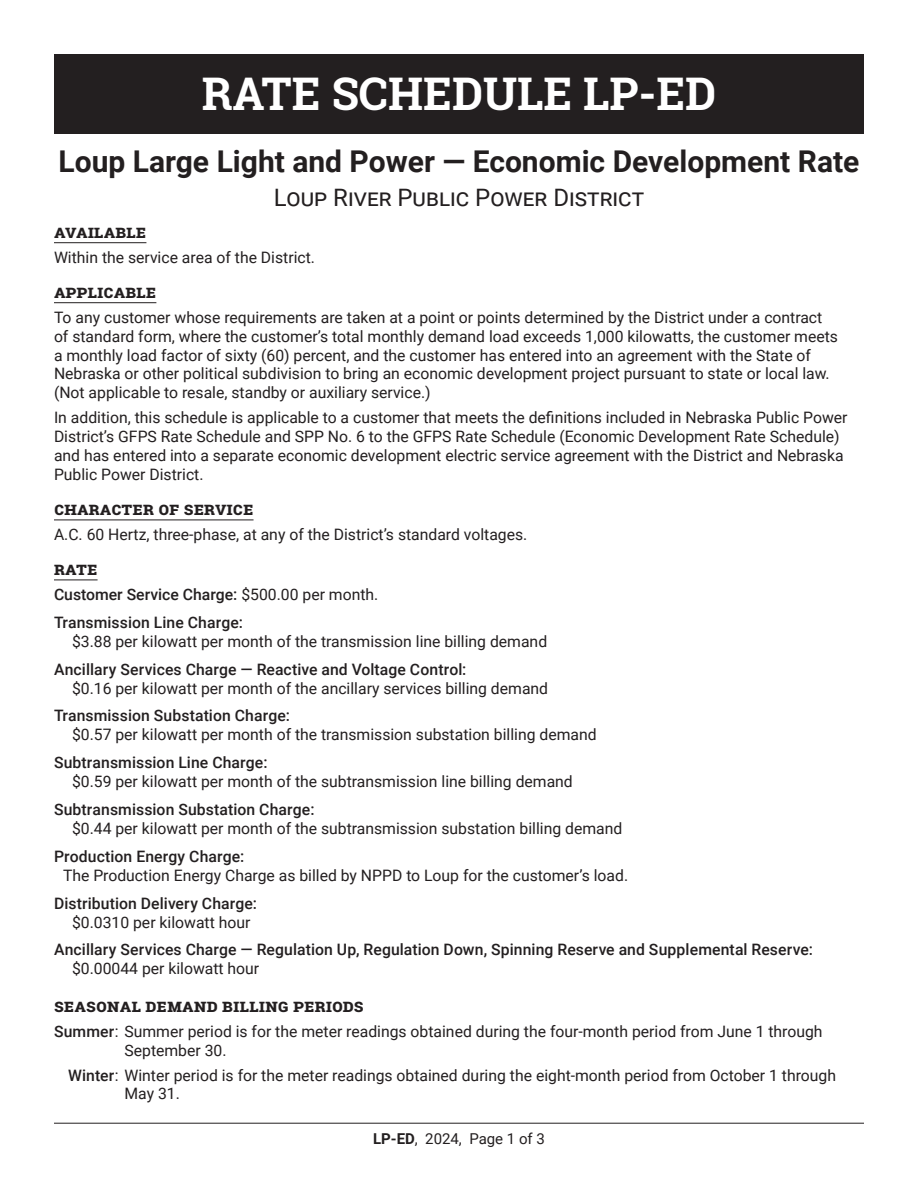
<style>
.page{position:relative;width:918px;height:1188px;background:#fff}
.page>*{position:absolute;margin:0;border:0;box-sizing:border-box;transform-origin:0 0}
.Main_Title{font:700 45px "Roboto Slab";color:#fff}
.TopTitle_1{font:700 30px "Roboto";color:#231f20}
.TopTitle_1-2{font:24px "Roboto";color:#231f20}
.Underlined_Titles{font:700 18px "Roboto Slab";color:#231f20}
.Body{font:700 18px "Roboto Slab";color:#231f20}
.Body-2{font:15.75px/18.9px "Roboto";color:#231f20}
.Body_no_space{font:15.75px "Roboto";color:#231f20}
.Body_no_space-2{font:500 15.75px "Roboto";letter-spacing:.005em;color:#231f20}
.Body-3{font:500 15.75px "Roboto";color:#231f20}
.t1{font:15px "Roboto";color:#231f20}
.s1{font-weight:400}
.s2{font-weight:500}
.s3{font-weight:700}
</style>
<div class="page">
<hr style="left:54px;top:1123px;width:810px;height:1px;background:#231f20">
<hr style="left:54px;top:242px;width:92px;height:1px;background:#231f20">
<hr style="left:54px;top:302px;width:102px;height:1px;background:#231f20">
<hr style="left:54px;top:520px;width:200px;height:1px;background:#231f20">
<hr style="left:54px;top:580px;width:44px;height:1px;background:#231f20">
<div style="left:54px;top:54px;width:810px;height:79px;background:#231f20"></div>
<p class="Main_Title" style="left:202px;top:62px;width:516px">RATE SCHEDULE LP-ED</p>
<p class="TopTitle_1" style="left:58px;top:141px;width:803px">Loup Large Light and Power — Economic Development Rate</p>
<p class="TopTitle_1-2" style="left:274px;top:180px;width:372px">Loup River Public Power District</p>
<p class="Underlined_Titles" style="left:54px;top:219px;width:94px">Available</p>
<p class="Body-2" style="left:54px;top:247px;width:263px">Within the service area of the District.</p>
<p class="Underlined_Titles" style="left:54px;top:279px;width:104px">Applicable</p>
<p class="Body-2" style="left:54px;top:307px;width:786px">To any customer whose requirements are taken at a point or points determined by the District under a contract of standard form, where the customer’s total monthly demand load exceeds 1,000 kilowatts, the customer meets a monthly load factor of sixty (60) percent, and the customer has entered into an agreement with the State of Nebraska or other political subdivision to bring an economic development project pursuant to state or local law. (Not applicable to resale, standby or auxiliary service.)</p>
<p class="Body-2" style="left:54px;top:408px;width:795px">In addition, this schedule is applicable to a customer that meets the definitions included in Nebraska Public Power District’s GFPS Rate Schedule and SPP No. 6 to the GFPS Rate Schedule (Economic Development Rate Schedule) and has entered into a separate economic development electric service agreement with the District and Nebraska Public Power District.</p>
<p class="Underlined_Titles" style="left:54px;top:496px;width:201px">Character Of Service</p>
<p class="Body-2" style="left:54px;top:524px;width:475px">A.C. 60 Hertz, three-phase, at any of the District’s standard voltages.</p>
<p class="Underlined_Titles" style="left:54px;top:556px;width:45px">Rate</p>
<p class="Body-3" style="left:54px;top:583px;width:326px">Customer Service Charge: <span class="s1">$500.00 per month.</span></p>
<p class="Body_no_space-2" style="left:54px;top:611px;width:191px">Transmission Line Charge:</p>
<p class="Body_no_space" style="left:72px;top:630px;width:477px">$3.88 per kilowatt per month of the transmission line billing demand</p>
<p class="Body_no_space-2" style="left:54px;top:658px;width:414px">Ancillary Services Charge — Reactive and Voltage Control:</p>
<p class="Body_no_space" style="left:72px;top:677px;width:478px">$0.16 per kilowatt per month of the ancillary services billing demand</p>
<p class="Body_no_space-2" style="left:54px;top:705px;width:238px">Transmission Substation Charge:</p>
<p class="Body_no_space" style="left:72px;top:724px;width:526px">$0.57 per kilowatt per month of the transmission substation billing demand</p>
<p class="Body_no_space-2" style="left:54px;top:752px;width:215px">Subtransmission Line Charge:</p>
<p class="Body_no_space" style="left:72px;top:771px;width:502px">$0.59 per kilowatt per month of the subtransmission line billing demand</p>
<p class="Body_no_space-2" style="left:54px;top:798px;width:262px">Subtransmission Substation Charge:</p>
<p class="Body_no_space" style="left:72px;top:817px;width:552px">$0.44 per kilowatt per month of the subtransmission substation billing demand</p>
<p class="Body_no_space-2" style="left:54px;top:845px;width:192px">Production Energy Charge:</p>
<p class="Body_no_space" style="left:63px;top:864px;width:567px">The Production Energy Charge as billed by NPPD to Loup for the customer’s load.</p>
<p class="Body_no_space-2" style="left:54px;top:892px;width:205px">Distribution Delivery Charge:</p>
<p class="Body_no_space" style="left:72px;top:911px;width:180px">$0.0310 per kilowatt hour</p>
<p class="Body_no_space-2" style="left:54px;top:939px;width:760px">Ancillary Services Charge — Regulation Up, Regulation Down, Spinning Reserve and Supplemental Reserve:</p>
<p class="Body_no_space" style="left:72px;top:958px;width:189px">$0.00044 per kilowatt hour</p>
<p class="Body" style="left:54px;top:993px;width:290px">Seasonal Demand Billing Periods</p>
<p class="Body-2" style="left:124px;top:1021px;width:700px;text-indent:-70px"><span class="s2">Summer</span>: Summer period is for the meter readings obtained during the four-month period from June 1 through<br>September 30.</p>
<p class="Body-2" style="left:124px;top:1065px;width:713px;text-indent:-56px"><span class="s2">Winter</span>: Winter period is for the meter readings obtained during the eight-month period from October 1 through<br>May 31.</p>
<p class="t1" style="left:373px;top:1128px;width:173px"><span class="s3">LP-ED</span>, 2024, Page 1 of 3</p>
</div>
